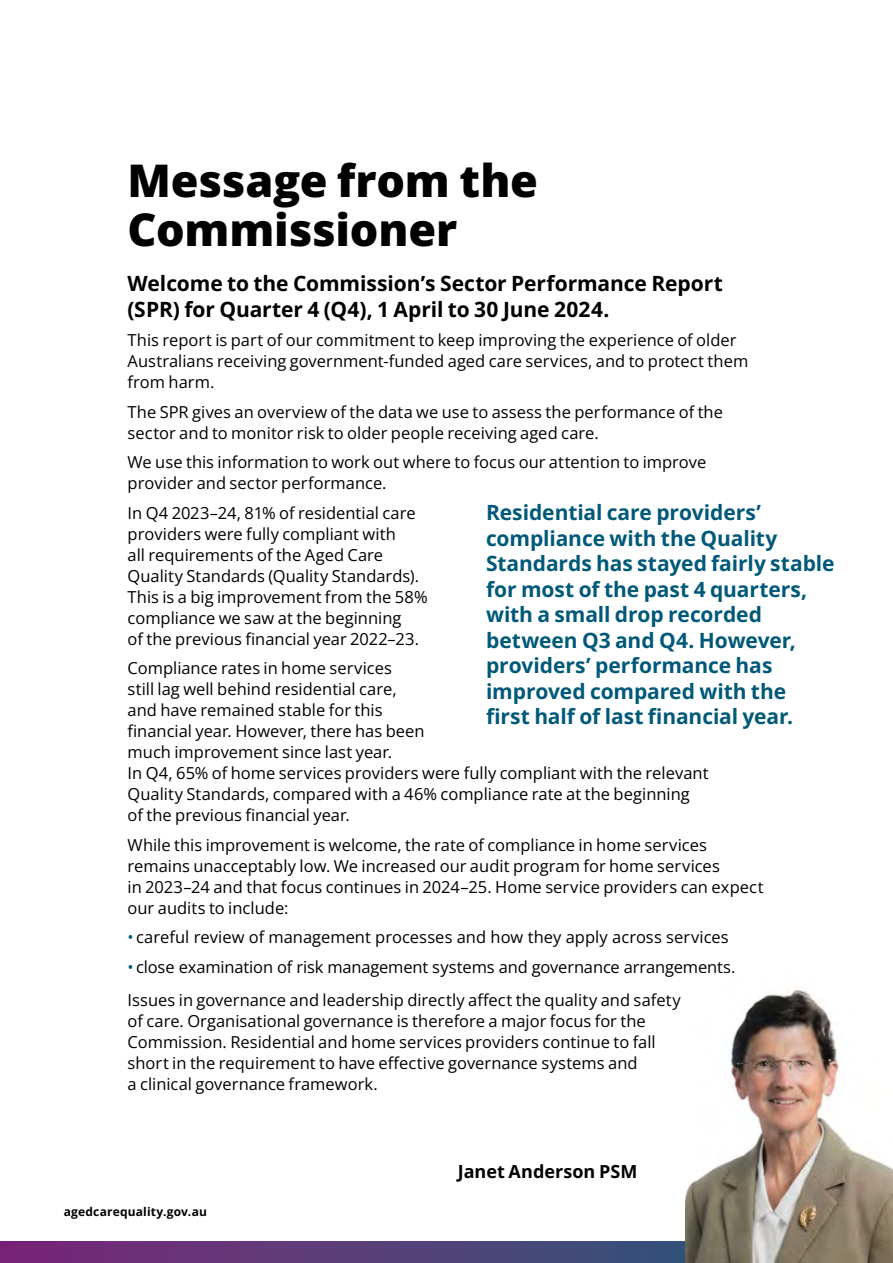
<style>
.page{position:relative;width:893px;height:1263px;background:#fff}
.page>*{position:absolute;margin:0;border:0;box-sizing:border-box;transform-origin:0 0}
.t1{font:800 45px/49.5px "Open Sans";color:#000}
.t2{font:700 21px/25.5px "Open Sans";letter-spacing:-.005em;color:#005978}
.t3{font:700 21px/25.5px "Open Sans";letter-spacing:-.005em;color:#000}
.t4{font:700 18px "Open Sans";color:#000}
.Body_Copy{font:16.5px/21px "Open Sans";color:#000}
.t5{font:700 12px "Open Sans";letter-spacing:.01em;color:#000}
.s1{color:#005978}
</style>
<div class="page">
<svg style="left:0;top:1242px;width:685px;height:21px"></svg>
<img style="left:685px;top:990px;width:208px;height:273px">
<h1 class="t1" style="left:128px;top:154px;width:412px">Message from the<br>Commissioner</h1>
<h3 class="t3" style="left:128px;top:270px;width:597px">Welcome to the Commission’s Sector Performance Report (SPR) for Quarter 4 (Q4), 1 April to 30 June 2024.</h3>
<p class="Body_Copy" style="left:128px;top:329px;width:622px">This report is part of our commitment to keep improving the experience of older<br>Australians receiving government-funded aged care services, and to protect them from harm.</p>
<p class="Body_Copy" style="left:128px;top:401px;width:597px">The SPR gives an overview of the data we use to assess the performance of the sector and to monitor risk to older people receiving aged care.</p>
<p class="Body_Copy" style="left:128px;top:451px;width:580px">We use this information to work out where to focus our attention to improve provider and sector performance.</p>
<p class="Body_Copy" style="left:128px;top:502px;width:302px">In Q4 2023–24, 81% of residential care providers were fully compliant with<br>all requirements of the Aged Care Quality Standards (Quality Standards).<br>This is a big improvement from the 58% compliance we saw at the beginning<br>of the previous financial year 2022–23.</p>
<p class="Body_Copy" style="left:128px;top:657px;width:582px">Compliance rates in home services<br>still lag well behind residential care,<br>and have remained stable for this<br>financial year. However, there has been<br>much improvement since last year.<br>In Q4, 65% of home services providers were fully compliant with the relevant Quality Standards, compared with a 46% compliance rate at the beginning of the previous financial year.</p>
<p class="Body_Copy" style="left:128px;top:834px;width:638px">While this improvement is welcome, the rate of compliance in home services remains unacceptably low. We increased our audit program for home services<br>in 2023–24 and that focus continues in 2024–25. Home service providers can expect our audits to include:</p>
<p class="Body_Copy" style="left:128px;top:926px;width:603px"><span class="s1">•</span> careful review of management processes and how they apply across services</p>
<p class="Body_Copy" style="left:128px;top:956px;width:609px"><span class="s1">•</span> close examination of risk management systems and governance arrangements.</p>
<p class="Body_Copy" style="left:128px;top:989px;width:555px">Issues in governance and leadership directly affect the quality and safety of care. Organisational governance is therefore a major focus for the Commission. Residential and home services providers continue to fall short in the requirement to have effective governance systems and<br>a clinical governance framework.</p>
<p class="t2" style="left:486px;top:499px;width:350px">Residential care providers’ compliance with the Quality<br>Standards has stayed fairly stable for most of the past 4 quarters, with a small drop recorded between Q3 and Q4. However, providers’ performance has improved compared with the first half of last financial year.</p>
<p class="t5" style="left:64px;top:1203px;width:145px">agedcarequality.gov.au</p>
<h4 class="t4" style="left:458px;top:1159px;width:181px">Janet Anderson PSM</h4>
</div>
